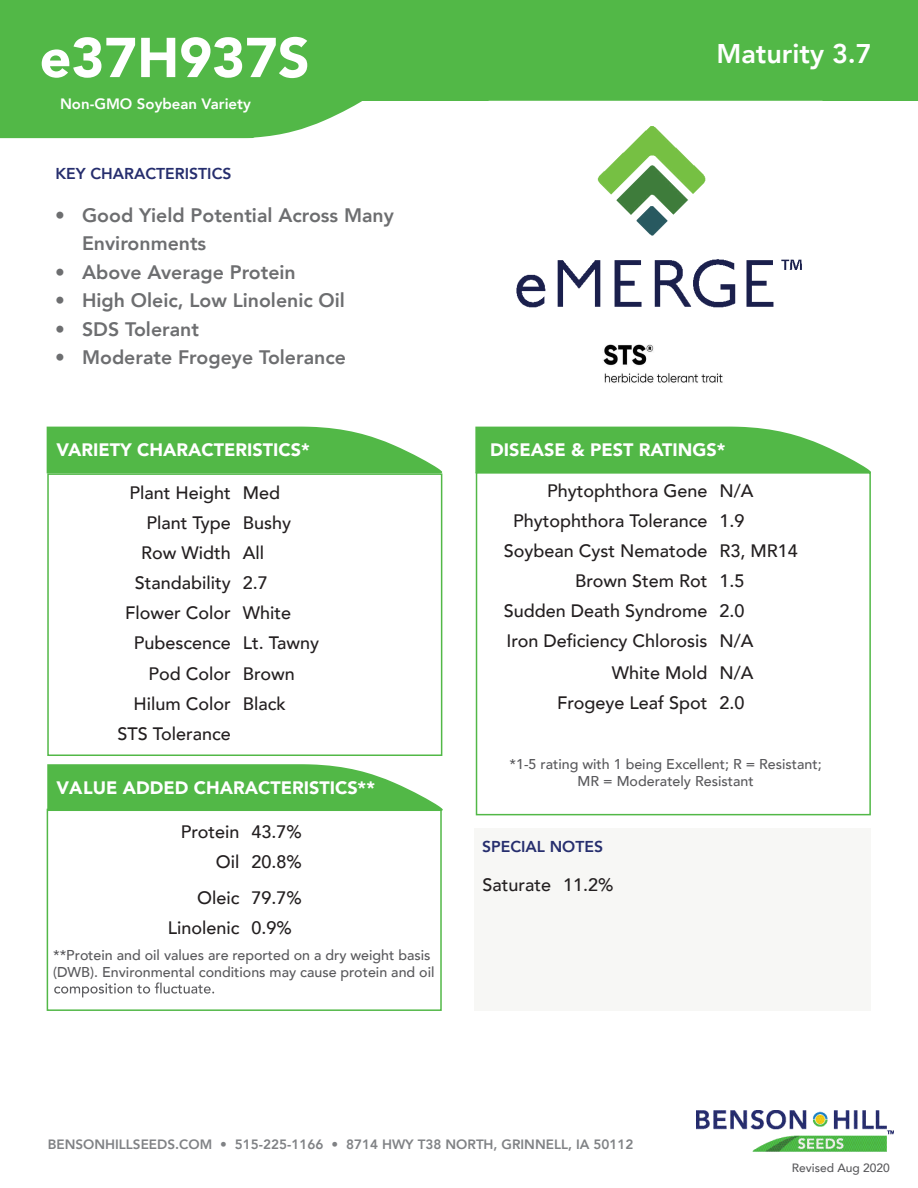
<style>
.page{position:relative;width:918px;height:1188px;background:#fff}
.page>*{position:absolute;margin:0;border:0;box-sizing:border-box;transform-origin:0 0}
.t1{font:900 55.5px "Avenir";color:#fff}
.t2{font:800 27px "Avenir";color:#fff}
.t3{font:800 19.5px/28.5px "Avenir";color:#6d6e70}
.t4{font:500 18px "Avenir";color:#231f20}
.t5{font:900 18px "Avenir";color:#fff}
.t6{font:800 15.75px "Avenir";color:#262e6e}
.t7{font:800 15px "Avenir";color:#fff}
.t8{font:500 14.25px/17.1px "Avenir";color:#59595c;text-align:center}
.t9{font:800 13.5px "Avenir";color:#808285}
.t10{font:500 12px "Avenir";color:#59595c}
</style>
<div class="page">
<svg style="left:47px;top:427px;width:395px;height:46px;background:#64bf5a"></svg>
<div style="left:47px;top:473px;width:395px;height:283px;border:2px solid #52b847"></div>
<svg style="left:475px;top:427px;width:396px;height:46px;background:#65bf5b"></svg>
<div style="left:476px;top:472px;width:395px;height:343px;border:2px solid #52b847"></div>
<svg style="left:47px;top:764px;width:396px;height:47px;background:#66c05c"></svg>
<div style="left:47px;top:809px;width:395px;height:202px;border:2px solid #52b847"></div>
<div style="left:475px;top:829px;width:396px;height:182px;background:#f7f7f5"></div>
<svg style="left:0;top:101px;width:362px;height:37px;background:#65bf5b"></svg>
<div style="left:0;top:0;width:918px;height:101px;background:#52b847"></div>
<img style="left:516px;top:126px;width:286px;height:182px">
<svg style="left:54px;top:982px;width:160px;height:15px"></svg>
<img style="left:697px;top:1111px;width:197px;height:41px">
<img style="left:603px;top:344px;width:120px;height:39px">
<p class="t1" style="left:40px;top:10px;width:272px">e37H937S</p>
<p class="t2" style="left:716px;top:32px;width:157px">Maturity 3.7</p>
<p class="t7" style="left:60px;top:92px;width:192px">Non-GMO Soybean Variety</p>
<p class="t6" style="left:55px;top:162px;width:178px">KEY CHARACTERISTICS</p>
<p class="t3" style="left:82px;top:201px;width:313px;text-indent:-27px">• Good Yield Potential Across Many<br>Environments</p>
<p class="t3" style="left:55px;top:258px;width:242px">• Above Average Protein</p>
<p class="t3" style="left:55px;top:286px;width:291px">• High Oleic, Low Linolenic Oil</p>
<p class="t3" style="left:55px;top:315px;width:145px">• SDS Tolerant</p>
<p class="t3" style="left:55px;top:343px;width:292px">• Moderate Frogeye Tolerance</p>
<p class="t5" style="left:57px;top:435px;width:255px">VARIETY CHARACTERISTICS*</p>
<p class="t5" style="left:490px;top:435px;width:237px">DISEASE &amp; PEST RATINGS*</p>
<p class="t4" style="left:129px;top:477px;width:103px">Plant Height</p>
<p class="t4" style="left:243px;top:477px;width:39px">Med</p>
<p class="t4" style="left:146px;top:507px;width:86px">Plant Type</p>
<p class="t4" style="left:243px;top:507px;width:50px">Bushy</p>
<p class="t4" style="left:141px;top:537px;width:91px">Row Width</p>
<p class="t4" style="left:243px;top:537px;width:23px">All</p>
<p class="t4" style="left:135px;top:567px;width:97px">Standability</p>
<p class="t4" style="left:243px;top:567px;width:27px">2.7</p>
<p class="t4" style="left:125px;top:597px;width:107px">Flower Color</p>
<p class="t4" style="left:243px;top:597px;width:50px">White</p>
<p class="t4" style="left:134px;top:627px;width:99px">Pubescence</p>
<p class="t4" style="left:243px;top:627px;width:78px">Lt. Tawny</p>
<p class="t4" style="left:148px;top:658px;width:84px">Pod Color</p>
<p class="t4" style="left:243px;top:658px;width:54px">Brown</p>
<p class="t4" style="left:133px;top:688px;width:99px">Hilum Color</p>
<p class="t4" style="left:243px;top:688px;width:45px">Black</p>
<p class="t4" style="left:117px;top:718px;width:115px">STS Tolerance</p>
<p class="t5" style="left:57px;top:772px;width:320px">VALUE ADDED CHARACTERISTICS**</p>
<p class="t4" style="left:181px;top:816px;width:60px">Protein</p>
<p class="t4" style="left:251px;top:816px;width:52px">43.7%</p>
<p class="t4" style="left:216px;top:846px;width:25px">Oil</p>
<p class="t4" style="left:251px;top:846px;width:52px">20.8%</p>
<p class="t4" style="left:197px;top:882px;width:44px">Oleic</p>
<p class="t4" style="left:251px;top:882px;width:52px">79.7%</p>
<p class="t4" style="left:168px;top:912px;width:73px">Linolenic</p>
<p class="t4" style="left:251px;top:912px;width:42px">0.9%</p>
<p class="t8" style="left:53px;top:946px;width:383px;text-align:left">**Protein and oil values are reported on a dry weight basis (DWB). Environmental conditions may cause protein and oil</p>
<p class="t4" style="left:547px;top:476px;width:162px">Phytophthora Gene</p>
<p class="t4" style="left:720px;top:476px;width:36px">N/A</p>
<p class="t4" style="left:513px;top:506px;width:196px">Phytophthora Tolerance</p>
<p class="t4" style="left:720px;top:506px;width:27px">1.9</p>
<p class="t4" style="left:504px;top:536px;width:205px">Soybean Cyst Nematode</p>
<p class="t4" style="left:720px;top:536px;width:80px">R3, MR14</p>
<p class="t4" style="left:575px;top:566px;width:134px">Brown Stem Rot</p>
<p class="t4" style="left:720px;top:566px;width:27px">1.5</p>
<p class="t4" style="left:504px;top:596px;width:205px">Sudden Death Syndrome</p>
<p class="t4" style="left:720px;top:596px;width:27px">2.0</p>
<p class="t4" style="left:506px;top:626px;width:203px">Iron Deficiency Chlorosis</p>
<p class="t4" style="left:720px;top:626px;width:36px">N/A</p>
<p class="t4" style="left:612px;top:657px;width:97px">White Mold</p>
<p class="t4" style="left:720px;top:657px;width:36px">N/A</p>
<p class="t4" style="left:557px;top:687px;width:152px">Frogeye Leaf Spot</p>
<p class="t4" style="left:720px;top:687px;width:27px">2.0</p>
<p class="t8" style="left:510px;top:754px;width:314px">*1-5 rating with 1 being Excellent; R = Resistant;<br>MR = Moderately Resistant</p>
<p class="t6" style="left:482px;top:834px;width:123px">SPECIAL NOTES</p>
<p class="t4" style="left:482px;top:869px;width:70px">Saturate</p>
<p class="t4" style="left:563px;top:869px;width:52px">11.2%</p>
<p class="t9" style="left:48px;top:1134px;width:587px">BENSONHILLSEEDS.COM • 515-225-1166 • 8714 HWY T38 NORTH, GRINNELL, IA 50112</p>
<p class="t10" style="left:792px;top:1158px;width:100px">Revised Aug 2020</p>
</div>
